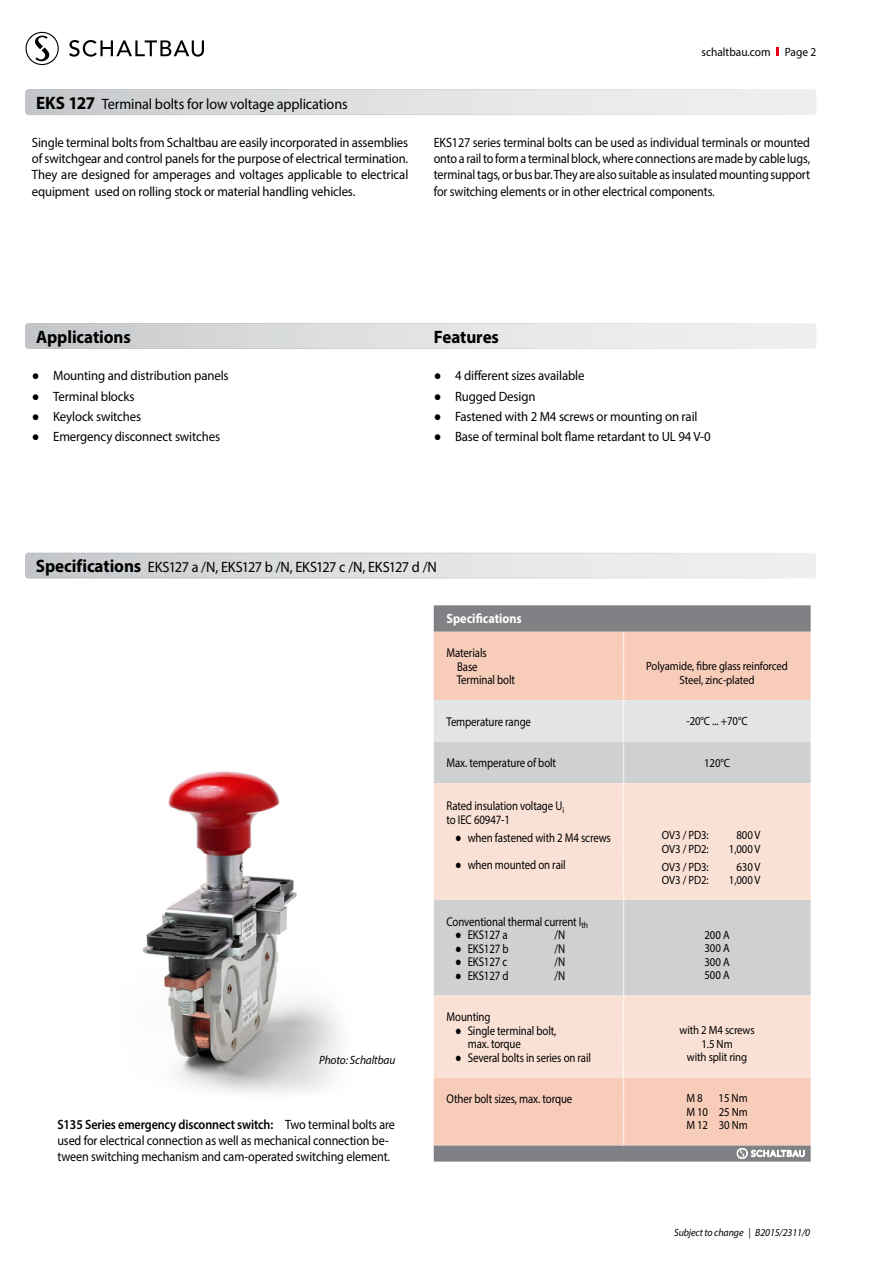
<style>
.page{position:relative;width:893px;height:1263px;background:#fff}
.page>*{position:absolute;margin:0;border:0;box-sizing:border-box;transform-origin:0 0}
.t1{font:700 18px "Myriad Pro";letter-spacing:-.005em;color:#000;scale:.95 1}
.t2{font:15px "Myriad Pro";letter-spacing:-.04em;color:#000;scale:.95 1}
.t3{font:15px "Myriad Pro";letter-spacing:-.01em;color:#000;scale:.95 1}
.t4{font:13.5px/16.2px "Myriad Pro";letter-spacing:-.01em;color:#000;text-align:justify;scale:.9 1}
.t5{font:13.5px/16.2px "Myriad Pro";letter-spacing:-.01em;color:#000;text-align:justify;scale:.94 1}
.t6{font:13.5px "Myriad Pro";letter-spacing:-.01em;color:#000;scale:.95 1}
.t7{font:700 13.5px "Myriad Pro";color:#fff;scale:.9 1}
.t8{font:12.75px/13.5px "Myriad Pro";letter-spacing:-.01em;color:#000;scale:.85 1}
.t9{font:12px/13.5px "Myriad Pro";letter-spacing:-.01em;color:#000;text-align:center;scale:.9 1}
.t10{font:12px "Myriad Pro";letter-spacing:-.01em;color:#000;scale:.95 1}
.t11{font:italic 12px "Myriad Pro";letter-spacing:-.01em;color:#000;scale:.95 1}
.t12{font:italic 10.5px "Myriad Pro";letter-spacing:-.01em;color:#000;scale:.95 1}
.s1{font-weight:700;font-size:18px}
.s2{font-family:"Arial"}
.s3{font-weight:600}
</style>
<div class="page">
<svg style="left:26px;top:32px;width:33px;height:33px"></svg>
<svg style="left:69px;top:40px;width:135px;height:17px"></svg>
<img style="left:142px;top:771px;width:198px;height:322px">
<svg style="left:776px;top:48px;width:3px;height:8px"></svg>
<svg style="left:434px;top:605px;width:377px;height:556px;background:#848386"></svg>
<svg style="left:434px;top:632px;width:377px;height:527px;background:#e9d5cd"></svg>
<svg style="left:27px;top:555px;width:787px;height:21px;background:#dee0e1"></svg>
<div style="left:25px;top:553px;width:791px;height:25px;border:1px solid #fff;border-radius:3px"></div>
<svg style="left:27px;top:91px;width:787px;height:22px;background:#dee0e1"></svg>
<div style="left:25px;top:89px;width:791px;height:26px;border:1px solid #fff;border-radius:3px"></div>
<svg style="left:27px;top:325px;width:787px;height:22px;background:#dee0e1"></svg>
<div style="left:25px;top:323px;width:791px;height:26px;border:1px solid #fff;border-radius:3px"></div>
<p class="t3" style="left:36px;top:95px;width:329px"><span class="s1">EKS 127</span> Terminal bolts for low voltage applications</p>
<p class="t5" style="left:32px;top:134px;width:402px">Single terminal bolts from Schaltbau are easily incorporated in assemblies of switchgear and control panels for the purpose of electrical termination.<br>They are designed for amperages and voltages applicable to electrical equipment used on rolling stock or material handling vehicles.</p>
<p class="t10" style="left:701px;top:45px;width:123px">schaltbau.com Page 2</p>
<p class="t4" style="left:434px;top:134px;width:420px">EKS127 series terminal bolts can be used as individual terminals or mounted onto a rail to form a terminal block, where connections are made by cable lugs, terminal tags, or bus bar. They are also suitable as insulated mounting support for switching elements or in other electrical components.</p>
<h1 class="t1" style="left:36px;top:325px;width:101px">Applications</h1>
<h1 class="t1" style="left:434px;top:325px;width:70px">Features</h1>
<p class="t6" style="left:32px;top:367px;width:209px"><span class="s2">●</span> Mounting and distribution panels</p>
<p class="t6" style="left:32px;top:388px;width:109px"><span class="s2">●</span> Terminal blocks</p>
<p class="t6" style="left:32px;top:408px;width:117px"><span class="s2">●</span> Keylock switches</p>
<p class="t6" style="left:32px;top:429px;width:200px"><span class="s2">●</span> Emergency disconnect switches</p>
<p class="t6" style="left:434px;top:367px;width:160px"><span class="s2">●</span> 4 different sizes available</p>
<p class="t6" style="left:434px;top:388px;width:109px"><span class="s2">●</span> Rugged Design</p>
<p class="t6" style="left:434px;top:408px;width:279px"><span class="s2">●</span> Fastened with 2 M4 screws or mounting on rail</p>
<p class="t6" style="left:434px;top:429px;width:293px"><span class="s2">●</span> Base of terminal bolt flame retardant to UL 94 V-0</p>
<p class="t2" style="left:36px;top:558px;width:423px"><span class="s1">Specifications</span> EKS127 a /N, EKS127 b /N, EKS127 c /N, EKS127 d /N</p>
<p class="t11" style="left:319px;top:1052px;width:82px">Photo: Schaltbau</p>
<p class="t4" style="left:57px;top:1116px;width:377px;text-align:left"><span class="s3">S135 Series emergency disconnect switch:</span> Two terminal bolts are used for electrical connection as well as mechanical connection be&shy;tween switching mechanism and cam-operated switching element.</p>
<p class="t7" style="left:446px;top:610px;width:85px">Specifications</p>
<p class="t8" style="left:457px;top:646px;width:70px;text-indent:-10px">Materials<br>Base<br>Terminal bolt</p>
<p class="t9" style="left:646px;top:659px;width:159px">Polyamide, fibre glass reinforced<br>Steel, zinc-plated</p>
<p class="t8" style="left:446px;top:714px;width:101px">Temperature range</p>
<p class="t9" style="left:686px;top:714px;width:69px">-20°C ... +70°C</p>
<p class="t8" style="left:446px;top:756px;width:131px">Max. temperature of bolt</p>
<p class="t9" style="left:704px;top:756px;width:30px">120°C</p>
<p class="t8" style="left:446px;top:799px;width:140px">Rated insulation voltage U<sub>i </sub>to IEC 60947-1</p>
<p class="t8" style="left:455px;top:830px;width:185px"><span class="s2">●</span> when fastened with 2 M4 screws</p>
<p class="t8" style="left:455px;top:857px;width:132px"><span class="s2">●</span> when mounted on rail</p>
<p class="t9" style="left:662px;top:828px;width:54px">OV3 / PD3:</p>
<p class="t9" style="left:736px;top:828px;width:28px">800 V</p>
<p class="t9" style="left:662px;top:842px;width:54px">OV3 / PD2:</p>
<p class="t9" style="left:729px;top:842px;width:37px">1,000 V</p>
<p class="t9" style="left:662px;top:860px;width:54px">OV3 / PD3:</p>
<p class="t9" style="left:736px;top:860px;width:28px">630 V</p>
<p class="t9" style="left:662px;top:873px;width:54px">OV3 / PD2:</p>
<p class="t9" style="left:729px;top:873px;width:37px">1,000 V</p>
<p class="t8" style="left:446px;top:914px;width:168px">Conventional thermal current I<sub>th</sub></p>
<p class="t8" style="left:455px;top:928px;width:64px"><span class="s2">●</span> EKS127 a</p>
<p class="t8" style="left:554px;top:928px;width:14px">/N</p>
<p class="t8" style="left:455px;top:941px;width:65px"><span class="s2">●</span> EKS127 b</p>
<p class="t8" style="left:554px;top:941px;width:14px">/N</p>
<p class="t8" style="left:455px;top:955px;width:63px"><span class="s2">●</span> EKS127 c</p>
<p class="t8" style="left:554px;top:955px;width:14px">/N</p>
<p class="t8" style="left:455px;top:968px;width:65px"><span class="s2">●</span> EKS127 d</p>
<p class="t8" style="left:554px;top:968px;width:14px">/N</p>
<p class="t8" style="left:446px;top:1010px;width:53px">Mounting</p>
<p class="t8" style="left:468px;top:1023px;width:106px;text-indent:-13px"><span class="s2">●</span> Single terminal bolt, max. torque</p>
<p class="t8" style="left:455px;top:1050px;width:162px"><span class="s2">●</span> Several bolts in series on rail</p>
<p class="t9" style="left:704px;top:928px;width:29px;text-align:justify">200 A 300 A 300 A 500 A</p>
<p class="t9" style="left:679px;top:1023px;width:85px">with 2 M4 screws<br>1.5 Nm<br>with split ring</p>
<p class="t8" style="left:446px;top:1092px;width:150px">Other bolt sizes, max. torque</p>
<p class="t9" style="left:686px;top:1091px;width:20px">M 8</p>
<p class="t9" style="left:686px;top:1091px;width:70px;text-align:justify;text-indent:32px">15 Nm M 10 25 Nm M 12 30 Nm</p>
<p class="t12" style="left:674px;top:1226px;width:145px">Subject to change | B2015/2311/0</p>
</div>
